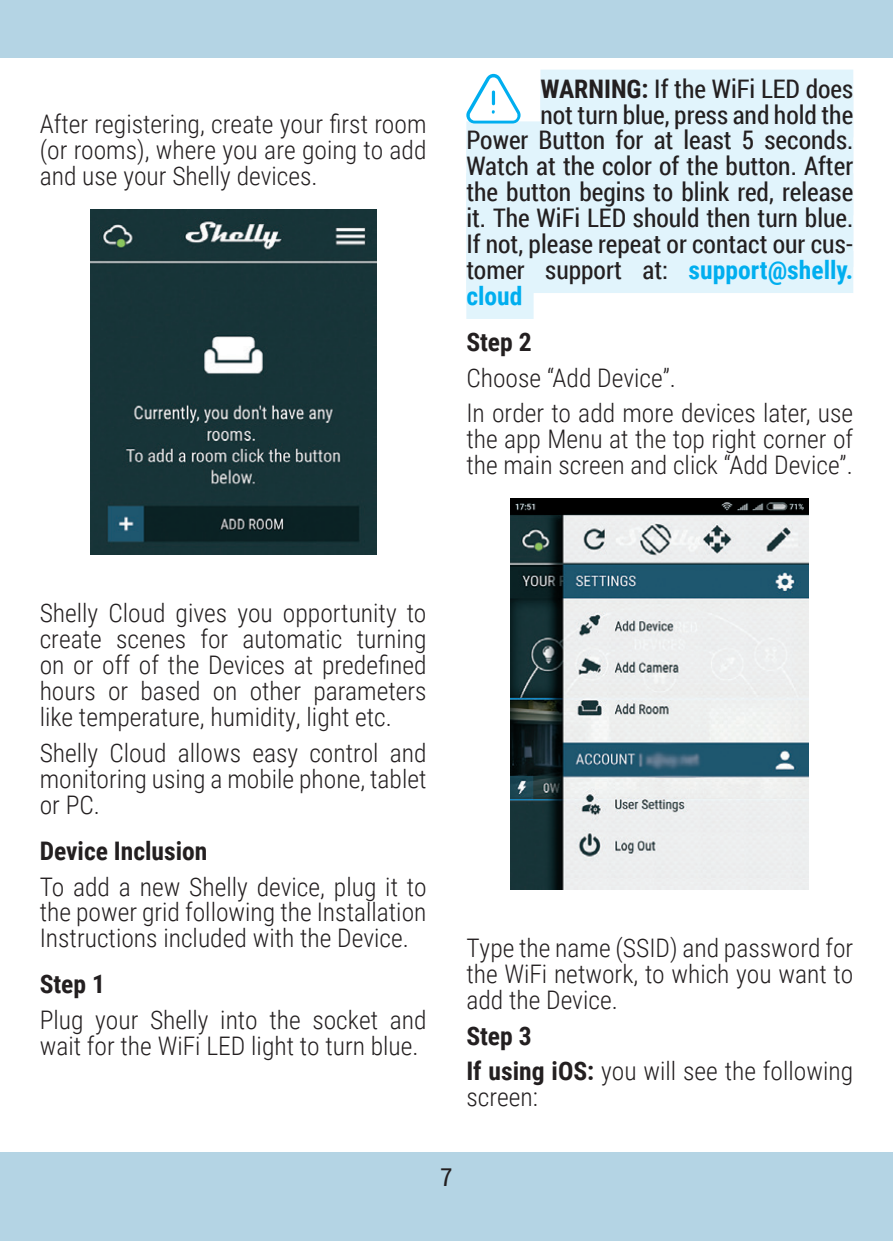
<style>
.page{position:relative;width:893px;height:1241px;background:#fff}
.page>*{position:absolute;margin:0;border:0;box-sizing:border-box;transform-origin:0 0}
.t1{font:300 25.55px/25.9px "Roboto Condensed";color:#231f20;text-align:justify}
.t2{font:25.55px "Roboto Condensed";color:#231f20}
.t3{font:700 25.55px "Roboto Condensed";color:#231f20}
.t4{font:700 25.55px "Roboto Condensed";color:#00aeef}
.t5{font:24.5px "Roboto Condensed";color:#231f20}
.s1{font-weight:700}
.s2{font-weight:700;color:#00aeef}
</style>
<div class="page">
<div style="left:0;top:0;width:893px;height:58px;background:#b4d4e4"></div>
<div style="left:0;top:1151px;width:893px;height:89px;background:#b4d4e4"></div>
<img style="left:90px;top:209px;width:286px;height:345px">
<div style="left:540px;top:70px;width:313px;height:42px;background:#e1f4fc"></div>
<div style="left:540px;top:95px;width:313px;height:42px;background:#e1f4fc"></div>
<div style="left:466px;top:121px;width:387px;height:42px;background:#e1f4fc"></div>
<div style="left:466px;top:147px;width:387px;height:42px;background:#e1f4fc"></div>
<div style="left:466px;top:173px;width:387px;height:42px;background:#e1f4fc"></div>
<div style="left:466px;top:199px;width:387px;height:42px;background:#e1f4fc"></div>
<div style="left:466px;top:225px;width:387px;height:42px;background:#e1f4fc"></div>
<div style="left:466px;top:251px;width:387px;height:42px;background:#e1f4fc"></div>
<div style="left:466px;top:277px;width:68px;height:42px;background:#e1f4fc"></div>
<svg style="left:466px;top:74px;width:55px;height:49px"></svg>
<img style="left:511px;top:498px;width:298px;height:391px">
<p class="t1" style="left:40px;top:110px;width:388px">After registering, create your first room (or rooms), where you are going to add and use your Shelly devices.</p>
<p class="t2" style="left:540px;top:71px;width:314px"><span class="s1">WARNING:</span> If the WiFi LED does</p>
<p class="t2" style="left:540px;top:97px;width:314px">not turn blue, press and hold the</p>
<p class="t2" style="left:466px;top:123px;width:388px">Power Button for at least 5 seconds.</p>
<p class="t2" style="left:466px;top:148px;width:388px">Watch at the color of the button. After</p>
<p class="t2" style="left:466px;top:174px;width:388px">the button begins to blink red, release</p>
<p class="t2" style="left:466px;top:200px;width:388px">it. The WiFi LED should then turn blue.</p>
<p class="t2" style="left:466px;top:226px;width:388px">If not, please repeat or contact our cus-</p>
<p class="t2" style="left:466px;top:252px;width:388px">tomer support at: <span class="s2">support@shelly.</span></p>
<p class="t4" style="left:466px;top:278px;width:58px">cloud</p>
<p class="t3" style="left:466px;top:323px;width:67px">Step 2</p>
<p class="t1" style="left:466px;top:358px;width:388px;line-height:35.7px">Choose “Add Device”.<br>In order to add more devices later, use</p>
<p class="t1" style="left:466px;top:425px;width:388px">the app Menu at the top right corner of the main screen and click “Add Device”.</p>
<p class="t1" style="left:40px;top:599px;width:388px">Shelly Cloud gives you opportunity to create scenes for automatic turning on or off of the Devices at predefined hours or based on other parameters like temperature, humidity, light etc.</p>
<p class="t1" style="left:40px;top:739px;width:388px">Shelly Cloud allows easy control and monitoring using a mobile phone, tablet or PC.</p>
<p class="t3" style="left:40px;top:832px;width:169px">Device Inclusion</p>
<p class="t1" style="left:40px;top:872px;width:388px">To add a new Shelly device, plug it to the power grid following the Installation Instructions included with the Device.</p>
<p class="t3" style="left:40px;top:965px;width:67px">Step 1</p>
<p class="t1" style="left:40px;top:1005px;width:388px">Plug your Shelly into the socket and wait for the WiFi LED light to turn blue.</p>
<p class="t1" style="left:466px;top:933px;width:388px">Type the name (SSID) and password for the WiFi network, to which you want to add the Device.</p>
<p class="t1" style="left:466px;top:1016px;width:388px;line-height:35.7px"><span class="s1">Step 3<br>If using iOS:</span> you will see the following</p>
<p class="t1" style="left:466px;top:1083px;width:73px">screen:</p>
<p class="t5" style="left:440px;top:1159px;width:13px">7</p>
</div>
